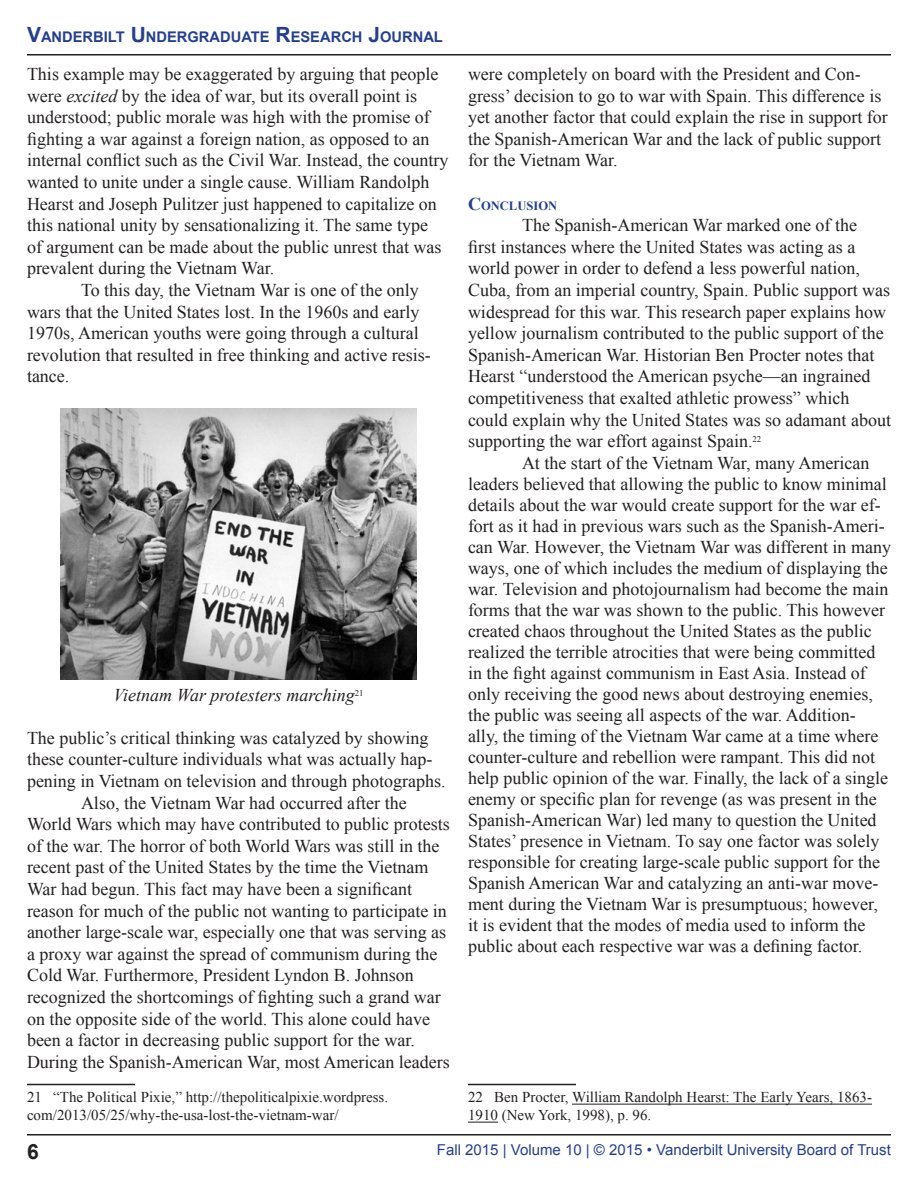
<style>
.page{position:relative;width:918px;height:1188px;background:#fff}
.page>*{position:absolute;margin:0;border:0;box-sizing:border-box;transform-origin:0 0}
.t1{font:700 21px "Arial";color:#231f20}
.t2{font:18px/21.6px "Times New Roman";color:#231f20}
.t3{font:italic 18px "Times New Roman";color:#231f20}
.footnote_text{font:15px/18px "Times New Roman";color:#231f20}
.t4{font:15px "Arial";color:#253f8e}
.t5{font:700 14.7px "Arial";color:#253f8e}
.t6{font:700 12.6px "Times New Roman";color:#253f8e}
.s1{font-size:21px}
.s2{font-style:italic}
.s3{font-size:18px}
</style>
<div class="page">
<hr style="left:27px;top:54px;width:864px;height:2px;background:#231f20">
<hr style="left:27px;top:1134px;width:864px;height:2px;background:#231f20">
<img style="left:60px;top:408px;width:357px;height:271px">
<hr style="left:27px;top:1084px;width:108px;height:1px;background:#231f20">
<hr style="left:468px;top:1084px;width:108px;height:1px;background:#231f20">
<hr style="left:572px;top:1104px;width:300px;height:1px;background:#231f20">
<hr style="left:468px;top:1122px;width:30px;height:1px;background:#231f20">
<p class="t5" style="left:27px;top:27px;width:417px"><span class="s1">V</span>ANDERBILT <span class="s1">U</span>NDERGRADUATE <span class="s1">R</span>ESEARCH <span class="s1">J</span>OURNAL</p>
<p class="t2" style="left:27px;top:63px;width:423px">This example may be exaggerated by arguing that people were <span class="s2">excited</span> by the idea of war, but its overall point is understood; public morale was high with the promise of fighting a war against a foreign nation, as opposed to an internal conflict such as the Civil War. Instead, the country wanted to unite under a single cause. William Randolph Hearst and Joseph Pulitzer just happened to capitalize on this national unity by sensationalizing it. The same type<br>of argument can be made about the public unrest that was prevalent during the Vietnam War.</p>
<p class="t2" style="left:27px;top:279px;width:405px;text-indent:54px">To this day, the Vietnam War is one of the only wars that the United States lost. In the 1960s and early 1970s, American youths were going through a cultural revolution that resulted in free thinking and active resis&shy;tance.</p>
<p class="t3" style="left:114px;top:682px;width:251px">Vietnam War protesters marching<sup>21</sup></p>
<p class="t2" style="left:27px;top:727px;width:420px">The public’s critical thinking was catalyzed by showing these counter-culture individuals what was actually hap&shy;pening in Vietnam on television and through photographs.</p>
<p class="t2" style="left:27px;top:792px;width:424px;text-indent:54px">Also, the Vietnam War had occurred after the World Wars which may have contributed to public protests of the war. The horror of both World Wars was still in the recent past of the United States by the time the Vietnam War had begun. This fact may have been a significant reason for much of the public not wanting to participate in another large-scale war, especially one that was serving as</p>
<p class="t2" style="left:27px;top:943px;width:412px">a proxy war against the spread of communism during the<br>Cold War. Furthermore, President Lyndon B. Johnson</p>
<p class="t2" style="left:27px;top:986px;width:424px">recognized the shortcomings of fighting such a grand war on the opposite side of the world. This alone could have been a factor in decreasing public support for the war.<br>During the Spanish-American War, most American leaders</p>
<p class="footnote_text" style="left:27px;top:1088px;width:363px">21 “The Political Pixie,” http://thepoliticalpixie.wordpress. com/2013/05/25/why-the-usa-lost-the-vietnam-war/</p>
<p class="t2" style="left:468px;top:63px;width:421px">were completely on board with the President and Con&shy;gress’ decision to go to war with Spain. This difference is yet another factor that could explain the rise in support for the Spanish-American War and the lack of public support for the Vietnam War.</p>
<p class="t6" style="left:468px;top:197px;width:91px"><span class="s3">C</span>ONCLUSION</p>
<p class="t2" style="left:468px;top:214px;width:425px;text-indent:54px">The Spanish-American War marked one of the<br>first instances where the United States was acting as a world power in order to defend a less powerful nation, Cuba, from an imperial country, Spain. Public support was widespread for this war. This research paper explains how yellow journalism contributed to the public support of the Spanish-American War. Historian Ben Procter notes that Hearst “understood the American psyche—an ingrained competitiveness that exalted athletic prowess” which could explain why the United States was so adamant about supporting the war effort against Spain.<sup>22</sup></p>
<p class="t2" style="left:468px;top:452px;width:425px;line-height:21px;text-indent:54px">At the start of the Vietnam War, many American leaders believed that allowing the public to know minimal details about the war would create support for the war ef&shy;fort as it had in previous wars such as the Spanish-Ameri&shy;can War. However, the Vietnam War was different in many ways, one of which includes the medium of displaying the war. Television and photojournalism had become the main forms that the war was shown to the public. This however created chaos throughout the United States as the public realized the terrible atrocities that were being committed in the fight against communism in East Asia. Instead of only receiving the good news about destroying enemies, the public was seeing all aspects of the war. Addition-<br>ally, the timing of the Vietnam War came at a time where counter-culture and rebellion were rampant. This did not help public opinion of the war. Finally, the lack of a single enemy or specific plan for revenge (as was present in the Spanish-American War) led many to question the United States’ presence in Vietnam. To say one factor was solely responsible for creating large-scale public support for the Spanish American War and catalyzing an anti-war move&shy;ment during the Vietnam War is presumptuous; however, it is evident that the modes of media used to inform the public about each respective war was a defining factor.</p>
<p class="footnote_text" style="left:468px;top:1088px;width:406px">22 Ben Procter, William Randolph Hearst: The Early Years, 1863-<br>1910 (New York, 1998), p. 96.</p>
<p class="t1" style="left:27px;top:1137px;width:13px">6</p>
<p class="t4" style="left:437px;top:1140px;width:456px">Fall 2015 | Volume 10 | © 2015 • Vanderbilt University Board of Trust</p>
</div>
